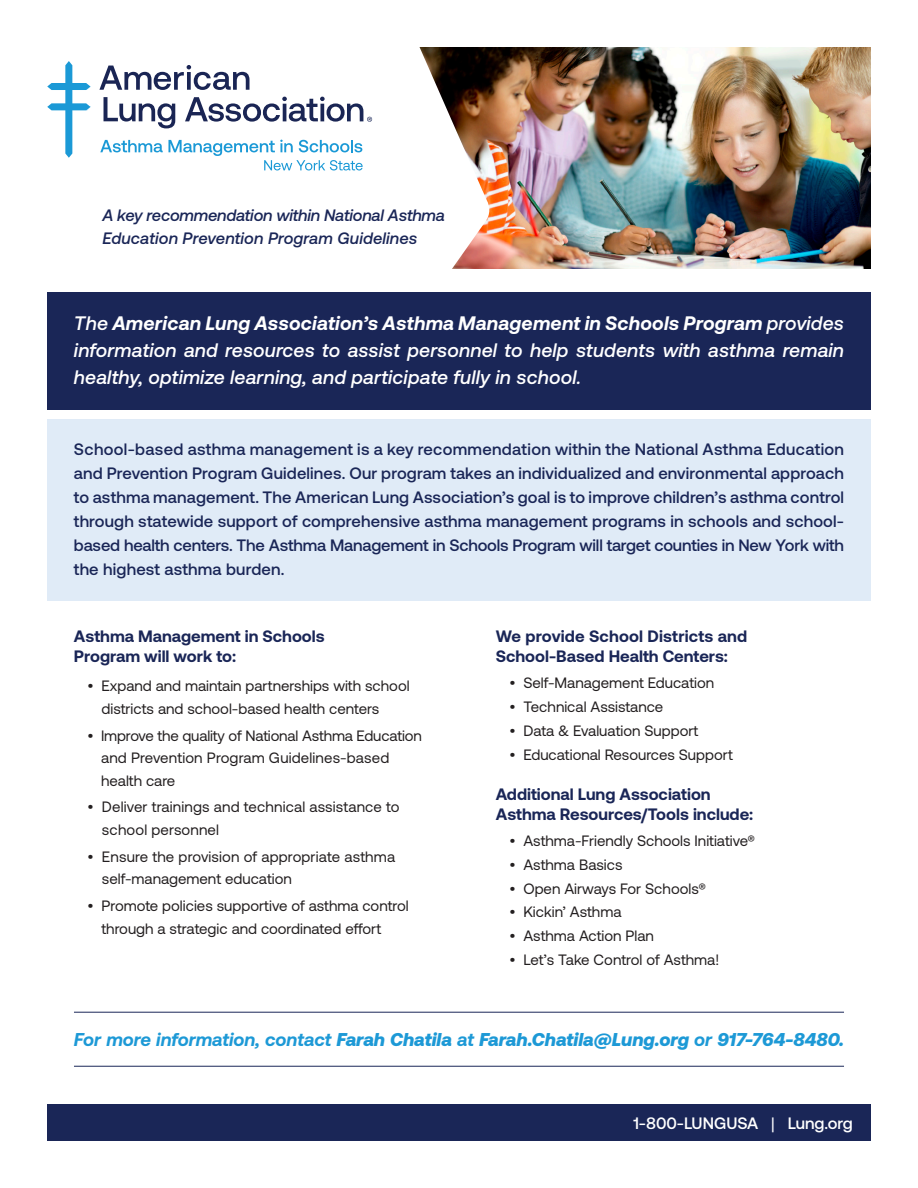
<style>
.page{position:relative;width:918px;height:1188px;background:#fff}
.page>*{position:absolute;margin:0;border:0;box-sizing:border-box;transform-origin:0 0}
.t1{font:italic 500 19.5px/27px "Aeonik";letter-spacing:.01em;color:#fff;text-align:justify}
.t2{font:italic 900 18.6px "Aeonik";color:#1d99d6}
.t3{font:500 16.5px/24px "Aeonik";letter-spacing:-.01em;color:#1a2657;text-align:justify}
.t4{font:700 16.5px/19.8px "Aeonik";color:#1a2657}
.t5{font:italic 500 16.5px/22.5px "Aeonik";letter-spacing:-.01em;color:#1a2657}
.t6{font:500 16.5px "Aeonik";color:#fff}
.t7{font:15px/22.5px "Aeonik";color:#231f20}
.s1{font-weight:700}
.s2{font-weight:400}
</style>
<div class="page">
<div style="left:47px;top:419px;width:824px;height:182px;background:#e0ebf7"></div>
<img style="left:492px;top:47px;width:379px;height:222px">
<svg style="left:213px;top:47px;width:279px;height:246px"></svg>
<div style="left:47px;top:1104px;width:824px;height:37px;background:#1a2657"></div>
<svg style="left:47px;top:61px;width:43px;height:97px"></svg>
<svg style="left:104px;top:97px;width:71px;height:31px"></svg>
<svg style="left:99px;top:65px;width:151px;height:25px"></svg>
<svg style="left:185px;top:97px;width:187px;height:25px"></svg>
<svg style="left:100px;top:140px;width:263px;height:30px"></svg>
<div style="left:47px;top:293px;width:824px;height:117px;background:#1a2657"></div>
<hr style="left:74px;top:1012px;width:770px;height:1px;background:#1a2657">
<hr style="left:74px;top:1066px;width:770px;height:1px;background:#1a2657">
<p class="t5" style="left:102px;top:204px;width:344px">A key recommendation within National Asthma<br>Education Prevention Program Guidelines</p>
<p class="t1" style="left:74px;top:310px;width:772px">The <span class="s1">American Lung Association’s Asthma Management in Schools Program</span> provides information and resources to assist personnel to help students with asthma remain healthy, optimize learning, and participate fully in school.</p>
<p class="t3" style="left:74px;top:437px;width:772px">School-based asthma management is a key recommendation within the National Asthma Education and Prevention Program Guidelines. Our program takes an individualized and environmental approach to asthma management. The American Lung Association’s goal is to improve children’s asthma control through statewide support of comprehensive asthma management programs in schools and school&shy;based health centers. The Asthma Management in Schools Program will target counties in New York with the highest asthma burden.</p>
<p class="t4" style="left:74px;top:626px;width:252px">Asthma Management in Schools<br>Program will work to:</p>
<p class="t7" style="left:102px;top:675px;width:310px;text-indent:-14px">• Expand and maintain partnerships with school districts and school-based health centers</p>
<p class="t7" style="left:101px;top:724px;width:322px;text-indent:-14px">• Improve the quality of National Asthma Education and Prevention Program Guidelines-based health care</p>
<p class="t7" style="left:102px;top:796px;width:299px;text-indent:-15px">• Deliver trainings and technical assistance to school personnel</p>
<p class="t7" style="left:102px;top:845px;width:295px;text-indent:-15px">• Ensure the provision of appropriate asthma self-management education</p>
<p class="t7" style="left:102px;top:895px;width:309px;text-indent:-14px">• Promote policies supportive of asthma control through a strategic and coordinated effort</p>
<p class="t4" style="left:496px;top:626px;width:253px">We provide School Districts and<br>School-Based Health Centers:</p>
<p class="t7" style="left:509px;top:672px;width:206px">• Self-Management Education</p>
<p class="t7" style="left:509px;top:696px;width:155px">• Technical Assistance</p>
<p class="t7" style="left:509px;top:720px;width:191px">• Data &amp; Evaluation Support</p>
<p class="t7" style="left:509px;top:743px;width:225px">• Educational Resources Support</p>
<p class="t4" style="left:496px;top:784px;width:259px">Additional Lung Association<br>Asthma Resources/Tools include:</p>
<p class="t7" style="left:509px;top:829px;width:247px">• Asthma-Friendly Schools Initiative®</p>
<p class="t7" style="left:509px;top:853px;width:115px">• Asthma Basics</p>
<p class="t7" style="left:509px;top:877px;width:198px">• Open Airways For Schools®</p>
<p class="t7" style="left:509px;top:901px;width:114px">• Kickin’ Asthma</p>
<p class="t7" style="left:509px;top:925px;width:146px">• Asthma Action Plan</p>
<p class="t7" style="left:509px;top:949px;width:211px">• Let’s Take Control of Asthma!</p>
<p class="t2" style="left:74px;top:1029px;width:772px"><span class="s1">For more information, contact</span> Farah Chatila <span class="s1">at</span> Farah.Chatila@Lung.org <span class="s1">or</span> 917-764-8480.</p>
<p class="t6" style="left:634px;top:1114px;width:221px">1-800-LUNGUSA <span class="s2">|</span> Lung.org</p>
</div>
